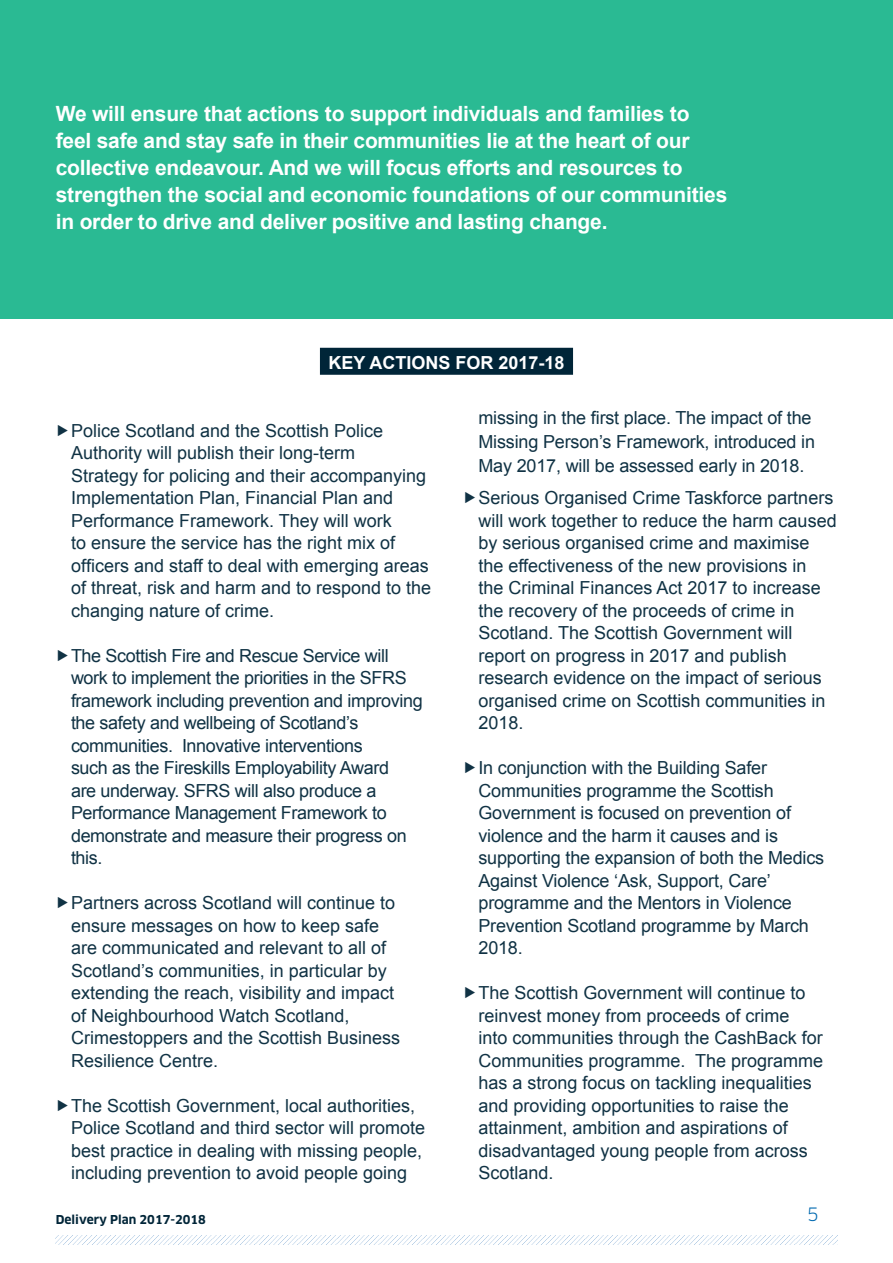
<style>
.page{position:relative;width:893px;height:1263px;background:#fff}
.page>*{position:absolute;margin:0;border:0;box-sizing:border-box;transform-origin:0 0}
.t1{font:700 21px/27px "Arial";letter-spacing:-.01em;color:#fff}
.t2{font:18px/22.5px "Arial";color:#103244}
.t3{font:18px/22.5px "Arial";letter-spacing:-.02em;color:#103244}
.t4{font:700 18px "Arial";color:#fff}
.t5{font:18px "Clan OT";color:#0169b0}
.t6{font:700 12px "Clan OT";color:#002538}
</style>
<div class="page">
<img style="left:56px;top:1235px;width:781px;height:9px">
<div style="left:320px;top:348px;width:253px;height:27px;background:#002538"></div>
<div style="left:0;top:0;width:893px;height:319px;background:#2aba93"></div>
<p class="t1" style="left:56px;top:101px;width:673px">We will ensure that actions to support individuals and families to feel safe and stay safe in their communities lie at the heart of our collective endeavour. And we will focus efforts and resources to strengthen the social and economic foundations of our communities in order to drive and deliver positive and lasting change.</p>
<p class="t4" style="left:328px;top:351px;width:238px">KEY ACTIONS FOR 2017-18</p>
<p class="t2" style="left:71px;top:419px;width:362px">Police Scotland and the Scottish Police Authority will publish their long-term<br>Strategy for policing and their accompanying Implementation Plan, Financial Plan and Performance Framework. They will work<br>to ensure the service has the right mix of officers and staff to deal with emerging areas of threat, risk and harm and to respond to the changing nature of crime.</p>
<p class="t3" style="left:71px;top:644px;width:353px">The Scottish Fire and Rescue Service will work to implement the priorities in the SFRS framework including prevention and improving the safety and wellbeing of Scotland’s communities. Innovative interventions<br>such as the Fireskills Employability Award<br>are underway. SFRS will also produce a Performance Management Framework to demonstrate and measure their progress on this.</p>
<p class="t2" style="left:71px;top:892px;width:331px">Partners across Scotland will continue to ensure messages on how to keep safe are communicated and relevant to all of Scotland’s communities, in particular by extending the reach, visibility and impact of Neighbourhood Watch Scotland, Crimestoppers and the Scottish Business Resilience Centre.</p>
<p class="t2" style="left:71px;top:1094px;width:356px">The Scottish Government, local authorities, Police Scotland and third sector will promote best practice in dealing with missing people, including prevention to avoid people going</p>
<p class="t2" style="left:478px;top:406px;width:338px;line-height:24px">missing in the first place. The impact of the<br>Missing Person’s Framework, introduced in<br>May 2017, will be assessed early in 2018.</p>
<p class="t2" style="left:478px;top:487px;width:360px">Serious Organised Crime Taskforce partners will work together to reduce the harm caused by serious organised crime and maximise the effectiveness of the new provisions in<br>the Criminal Finances Act 2017 to increase the recovery of the proceeds of crime in Scotland. The Scottish Government will report on progress in 2017 and publish research evidence on the impact of serious organised crime on Scottish communities in 2018.</p>
<p class="t2" style="left:478px;top:757px;width:347px">In conjunction with the Building Safer Communities programme the Scottish Government is focused on prevention of violence and the harm it causes and is supporting the expansion of both the Medics Against Violence ‘Ask, Support, Care’ programme and the Mentors in Violence Prevention Scotland programme by March 2018.</p>
<p class="t2" style="left:478px;top:982px;width:346px">The Scottish Government will continue to reinvest money from proceeds of crime<br>into communities through the CashBack for Communities programme. The programme has a strong focus on tackling inequalities and providing opportunities to raise the attainment, ambition and aspirations of disadvantaged young people from across Scotland.</p>
<p class="t6" style="left:56px;top:1212px;width:152px">Delivery Plan 2017-2018</p>
<p class="t5" style="left:807px;top:1204px;width:13px">5</p>
</div>
